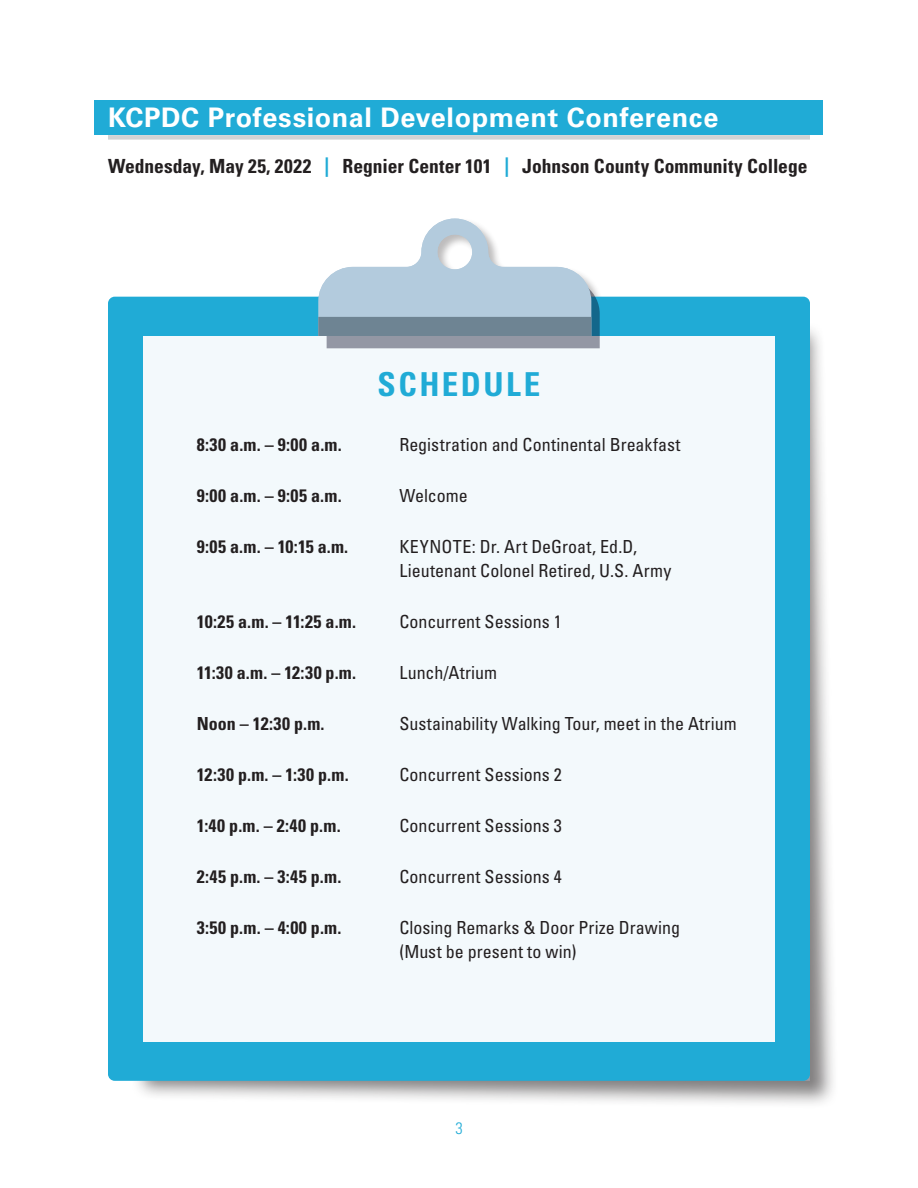
<style>
.page{position:relative;width:918px;height:1188px;background:#fff}
.page>*{position:absolute;margin:0;border:0;box-sizing:border-box;transform-origin:0 0}
.Head_2{font:700 condensed 33px "Univers LT Std";letter-spacing:.075em;color:#20abd6}
.Head{font:700 27px "Univers LT Std";letter-spacing:.025em;color:#fff}
.Head_3{font:700 condensed 19.5px "Univers LT Std";color:#231f20}
.Tabbed_copy{font:condensed 18px/24px "Univers LT Std";color:#231f20}
.Tabbed_copy-2{font:700 condensed 18px "Univers LT Std";letter-spacing:.03em;color:#231f20}
.t1{font:300 condensed 16.5px "Univers LT Std";color:#20abd6}
.s1{color:#20abd6}
</style>
<div class="page">
<div style="left:123px;top:316px;width:716px;height:794px;background:#231f20;opacity:.57"></div>
<div style="left:108px;top:297px;width:702px;height:784px;background:#20abd6;border-radius:7px"></div>
<div style="left:94px;top:101px;width:730px;height:34px;background:#20abd6"></div>
<div style="left:108px;top:135px;width:702px;height:5px;background:#d1d3d4"></div>
<div style="left:143px;top:336px;width:632px;height:706px;background:#f3f9fc"></div>
<svg style="left:318px;top:219px;width:282px;height:129px"></svg>
<div style="left:318px;top:317px;width:273px;height:19px;background:#6e8493"></div>
<p class="Head" style="left:108px;top:101px;width:612px">KCPDC Professional Development Conference</p>
<p class="Head_3" style="left:108px;top:154px;width:701px">Wednesday, May 25, 2022 <span class="s1">|</span> Regnier Center 101 <span class="s1">|</span> Johnson County Community College</p>
<p class="Head_2" style="left:378px;top:364px;width:164px">SCHEDULE</p>
<p class="Tabbed_copy-2" style="left:197px;top:434px;width:147px">8:30 a.m. – 9:00 a.m.</p>
<p class="Tabbed_copy" style="left:399px;top:433px;width:283px">Registration and Continental Breakfast</p>
<p class="Tabbed_copy-2" style="left:197px;top:485px;width:146px">9:00 a.m. – 9:05 a.m.</p>
<p class="Tabbed_copy" style="left:399px;top:484px;width:70px">Welcome</p>
<p class="Tabbed_copy-2" style="left:197px;top:536px;width:153px">9:05 a.m. – 10:15 a.m.</p>
<p class="Tabbed_copy" style="left:399px;top:535px;width:274px">KEYNOTE: Dr. Art DeGroat, Ed.D,<br>Lieutenant Colonel Retired, U.S. Army</p>
<p class="Tabbed_copy-2" style="left:197px;top:611px;width:161px">10:25 a.m. – 11:25 a.m.</p>
<p class="Tabbed_copy" style="left:399px;top:610px;width:164px">Concurrent Sessions 1</p>
<p class="Tabbed_copy-2" style="left:197px;top:662px;width:161px">11:30 a.m. – 12:30 p.m.</p>
<p class="Tabbed_copy" style="left:399px;top:661px;width:99px">Lunch/Atrium</p>
<p class="Tabbed_copy-2" style="left:197px;top:713px;width:129px">Noon – 12:30 p.m.</p>
<p class="Tabbed_copy" style="left:399px;top:712px;width:339px">Sustainability Walking Tour, meet in the Atrium</p>
<p class="Tabbed_copy-2" style="left:197px;top:764px;width:153px">12:30 p.m. – 1:30 p.m.</p>
<p class="Tabbed_copy" style="left:399px;top:763px;width:164px">Concurrent Sessions 2</p>
<p class="Tabbed_copy-2" style="left:197px;top:815px;width:145px">1:40 p.m. – 2:40 p.m.</p>
<p class="Tabbed_copy" style="left:399px;top:814px;width:164px">Concurrent Sessions 3</p>
<p class="Tabbed_copy-2" style="left:197px;top:866px;width:146px">2:45 p.m. – 3:45 p.m.</p>
<p class="Tabbed_copy" style="left:399px;top:865px;width:164px">Concurrent Sessions 4</p>
<p class="Tabbed_copy-2" style="left:197px;top:917px;width:146px">3:50 p.m. – 4:00 p.m.</p>
<p class="Tabbed_copy" style="left:399px;top:916px;width:282px">Closing Remarks &amp; Door Prize Drawing (Must be present to win)</p>
<p class="t1" style="left:455px;top:1118px;width:9px">3</p>
</div>
